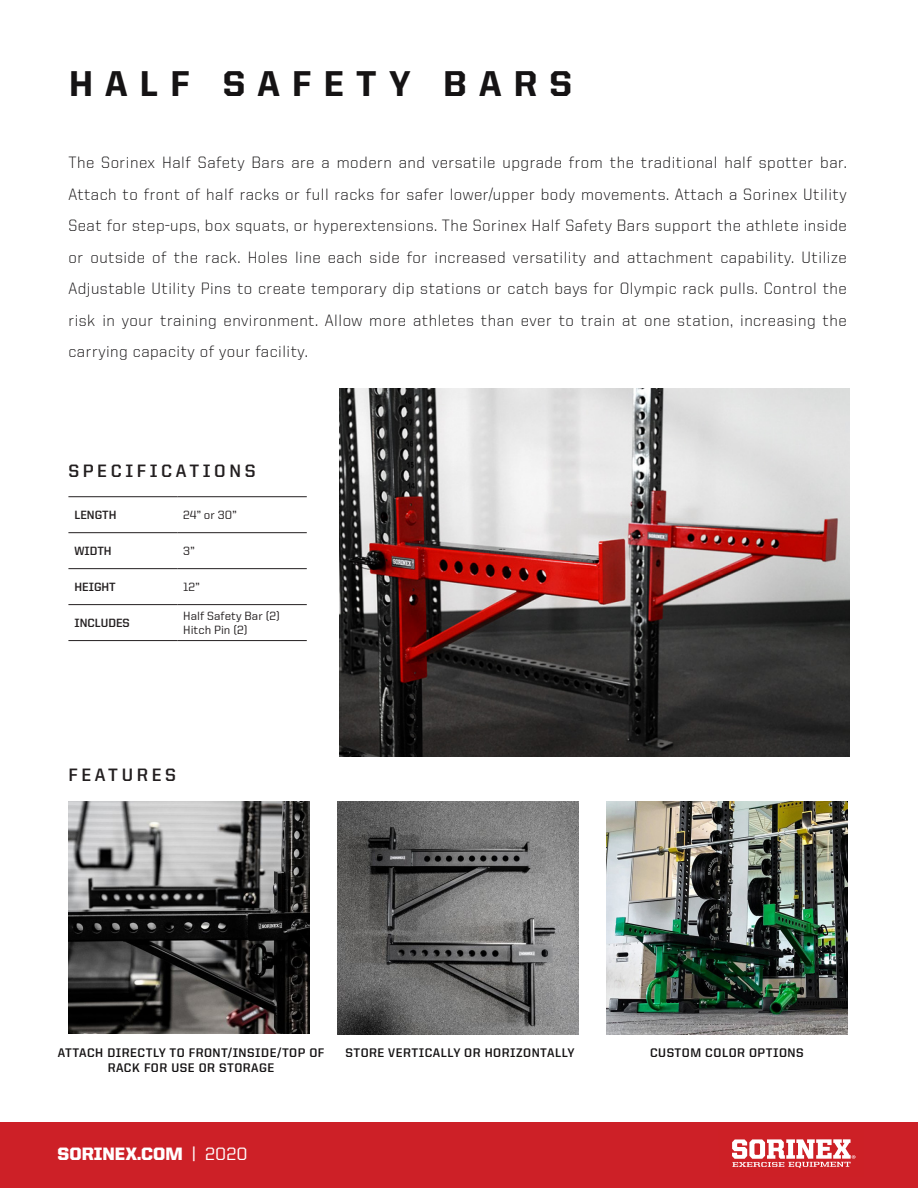
<style>
.page{position:relative;width:918px;height:1188px;background:#fff}
.page>*{position:absolute;margin:0;border:0;box-sizing:border-box;transform-origin:0 0}
.Story_Title{font:800 36px "United Sans Reg";letter-spacing:.34em;color:#151314}
.t1{font:700 18px "United Sans Reg";letter-spacing:.2em;color:#231f20}
.t2{font:900 18px "United Sans Reg";color:#fff}
.Standard_Paragraph{font:300 16.5px/31.5px "United Sans Reg";letter-spacing:.03em;color:#151314;text-align:justify}
.Story_Title-2{font:700 12.45px "United Sans Reg";letter-spacing:.04em;color:#151314}
.t3{font:500 12px/13.6px "United Sans Reg";color:#231f20}
.t4{font:700 12px "United Sans Reg";color:#231f20}
.s1{font-weight:500}
</style>
<div class="page">
<div style="left:0;top:1122px;width:918px;height:66px;background:#cd2027"></div>
<svg style="left:732px;top:1139px;width:123px;height:29px"></svg>
<img style="left:337px;top:802px;width:241px;height:233px">
<img style="left:68px;top:802px;width:241px;height:231px">
<img style="left:607px;top:802px;width:240px;height:233px">
<hr style="left:68px;top:496px;width:109px;height:1px;background:#231f20">
<hr style="left:177px;top:496px;width:130px;height:1px;background:#231f20">
<hr style="left:68px;top:532px;width:109px;height:1px;background:#231f20">
<hr style="left:177px;top:532px;width:130px;height:1px;background:#231f20">
<hr style="left:68px;top:568px;width:109px;height:1px;background:#231f20">
<hr style="left:177px;top:568px;width:130px;height:1px;background:#231f20">
<hr style="left:68px;top:604px;width:109px;height:1px;background:#231f20">
<hr style="left:177px;top:604px;width:130px;height:1px;background:#231f20">
<hr style="left:68px;top:640px;width:109px;height:1px;background:#231f20">
<hr style="left:177px;top:640px;width:130px;height:1px;background:#231f20">
<img style="left:339px;top:389px;width:510px;height:367px">
<p class="Story_Title" style="left:69px;top:64px;width:505px">HALF SAFETY BARS</p>
<p class="Standard_Paragraph" style="left:68px;top:147px;width:780px">The Sorinex Half Safety Bars are a modern and versatile upgrade from the traditional half spotter bar.<br>Attach to front of half racks or full racks for safer lower/upper body movements. Attach a Sorinex Utility Seat for step-ups, box squats, or hyperextensions. The Sorinex Half Safety Bars support the athlete inside or outside of the rack. Holes line each side for increased versatility and attachment capability. Utilize Adjustable Utility Pins to create temporary dip stations or catch bays for Olympic rack pulls. Control the risk in your training environment. Allow more athletes than ever to train at one station, increasing the carrying capacity of your facility.</p>
<p class="t1" style="left:68px;top:461px;width:189px">SPECIFICATIONS</p>
<p class="t4" style="left:74px;top:509px;width:44px">LENGTH</p>
<p class="t3" style="left:183px;top:508px;width:55px">24” or 30”</p>
<p class="t4" style="left:74px;top:545px;width:39px">WIDTH</p>
<p class="t3" style="left:183px;top:544px;width:13px">3”</p>
<p class="t4" style="left:74px;top:581px;width:43px">HEIGHT</p>
<p class="t3" style="left:183px;top:580px;width:18px">12”</p>
<p class="t4" style="left:74px;top:616px;width:57px">INCLUDES</p>
<p class="t3" style="left:183px;top:609px;width:98px">Half Safety Bar (2)<br>Hitch Pin (2)</p>
<p class="t1" style="left:68px;top:765px;width:109px">FEATURES</p>
<p class="Story_Title-2" style="left:58px;top:1046px;width:268px">ATTACH DIRECTLY TO FRONT/INSIDE/TOP OF</p>
<p class="Story_Title-2" style="left:346px;top:1046px;width:231px">STORE VERTICALLY OR HORIZONTALLY</p>
<p class="Story_Title-2" style="left:108px;top:1061px;width:168px">RACK FOR USE OR STORAGE</p>
<p class="t2" style="left:58px;top:1144px;width:192px">SORINEX.COM <span class="s1">| 2020</span></p>
<p class="Story_Title-2" style="left:650px;top:1046px;width:155px">CUSTOM COLOR OPTIONS</p>
</div>
